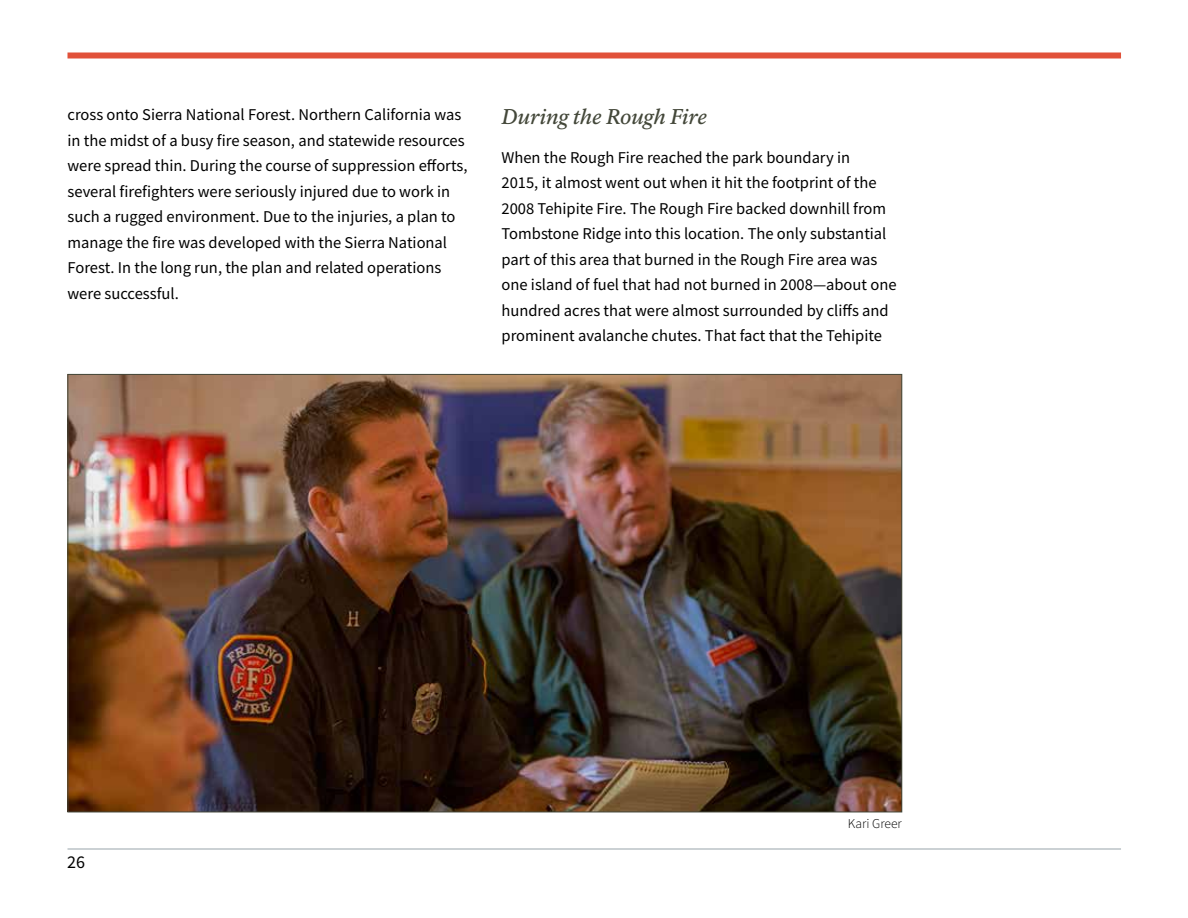
<style>
.page{position:relative;width:1188px;height:918px;background:#fff}
.page>*{position:absolute;margin:0;border:0;box-sizing:border-box;transform-origin:0 0}
.t1{font:italic 21px "NPS Rawlinson OT Med";color:#434739}
.t2{font:18px "Source Sans Pro";color:#000}
.t3{font:16.5px/25.5px "Source Sans Pro";color:#000}
.t4{font:300 13.5px "Source Sans Pro";color:#000}
</style>
<div class="page">
<div style="left:68px;top:52px;width:1053px;height:6px;background:#e1513a"></div>
<hr style="left:68px;top:848px;width:1053px;height:2px;background:#bac3c6">
<img style="left:70px;top:376px;width:830px;height:434px">
<p class="t3" style="left:68px;top:102px;width:401px">cross onto Sierra National Forest. Northern California was in the midst of a busy fire season, and statewide resources were spread thin. During the course of suppression efforts, several firefighters were seriously injured due to work in such a rugged environment. Due to the injuries, a plan to manage the fire was developed with the Sierra National Forest. In the long run, the plan and related operations were successful.</p>
<h4 class="t1" style="left:502px;top:104px;width:207px">During the Rough Fire</h4>
<p class="t3" style="left:502px;top:144px;width:397px">When the Rough Fire reached the park boundary in<br>2015, it almost went out when it hit the footprint of the 2008 Tehipite Fire. The Rough Fire backed downhill from Tombstone Ridge into this location. The only substantial part of this area that burned in the Rough Fire area was one island of fuel that had not burned in 2008―about one hundred acres that were almost surrounded by cliffs and prominent avalanche chutes. That fact that the Tehipite</p>
<p class="t2" style="left:67px;top:850px;width:19px">26</p>
<p class="t4" style="left:848px;top:815px;width:55px">Kari Greer</p>
</div>
